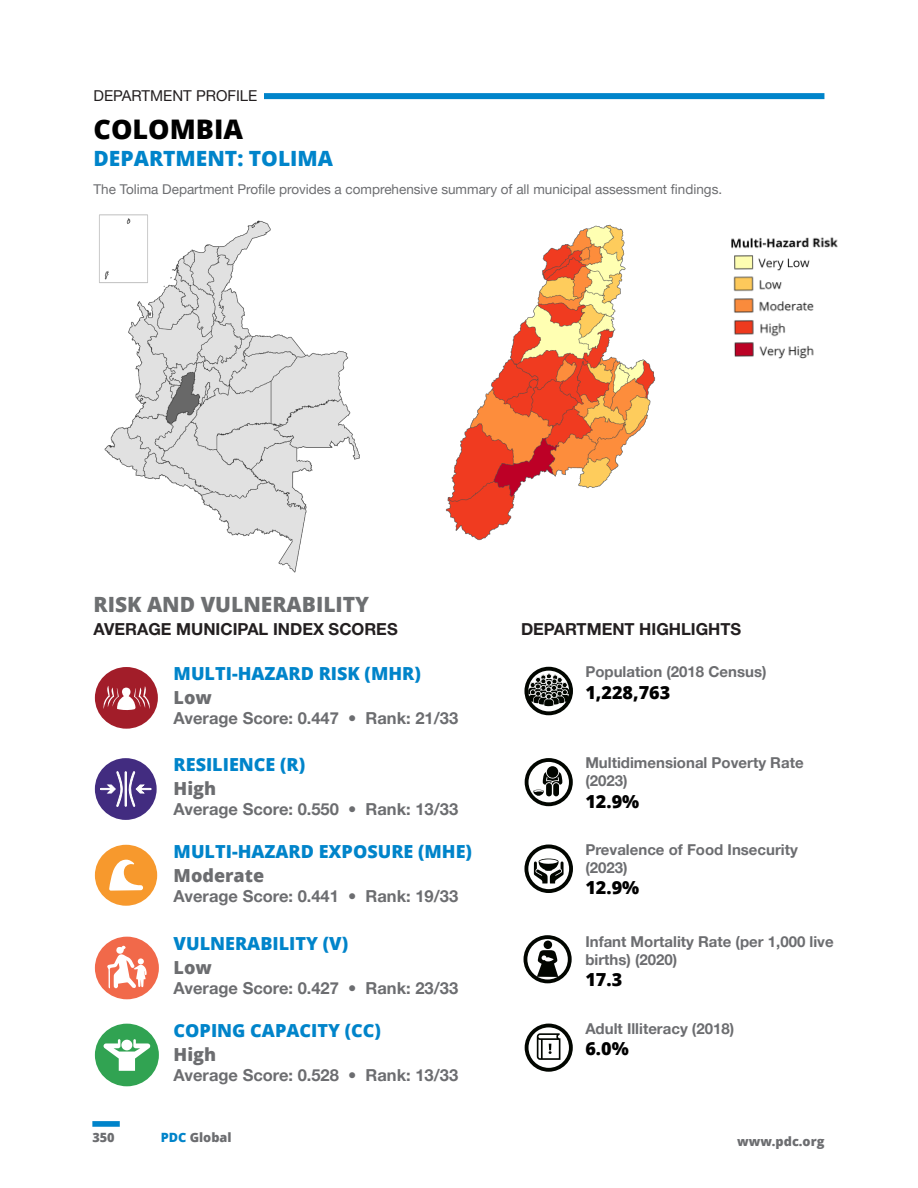
<style>
.page{position:relative;width:918px;height:1188px;background:#fff}
.page>*{position:absolute;margin:0;border:0;box-sizing:border-box;transform-origin:0 0}
.t1{font:800 27px "Open Sans";color:#000}
.t2{font:800 21px "Open Sans";color:#6d6f71}
.t3{font:800 21px "Open Sans";color:#0084ca}
.t4{font:800 18px "Open Sans";color:#0084ca}
.t5{font:800 18px "Open Sans";color:#000}
.t6{font:800 18px "Open Sans";color:#6c6d70}
.t7{font:700 16.5px "Helvetica Neue LT Pro";color:#6c6d70}
.t8{font:700 16.5px "Helvetica Neue LT Pro";color:#231f20}
.t9{font:700 15px/18px "Helvetica Neue LT Pro";color:#6c6d70}
.t10{font:15px "Helvetica Neue LT Pro";color:#231f20}
.t11{font:13.5px "Helvetica Neue LT Pro";color:#6c6d70}
.t12{font:800 12.75px "Open Sans";color:#6c6d70}
.s1{color:#0084ca}
</style>
<div class="page">
<div style="left:264px;top:93px;width:560px;height:6px;background:#0084ca"></div>
<div style="left:92px;top:1121px;width:28px;height:6px;background:#0084ca"></div>
<div style="left:95px;top:667px;width:63px;height:62px;background:#a21d29;border-radius:50%"></div>
<svg style="left:103px;top:686px;width:47px;height:24px"></svg>
<svg style="left:524px;top:667px;width:49px;height:48px"></svg>
<div style="left:95px;top:758px;width:62px;height:62px;background:#422c80;border-radius:50%"></div>
<svg style="left:100px;top:771px;width:52px;height:36px"></svg>
<svg style="left:525px;top:758px;width:48px;height:48px"></svg>
<div style="left:95px;top:845px;width:62px;height:61px;background:#f7992d;border-radius:50%"></div>
<svg style="left:109px;top:860px;width:34px;height:31px"></svg>
<svg style="left:524px;top:845px;width:49px;height:48px"></svg>
<div style="left:95px;top:937px;width:64px;height:62px;background:#f1694a;border-radius:50%"></div>
<svg style="left:107px;top:945px;width:40px;height:43px"></svg>
<svg style="left:524px;top:936px;width:48px;height:47px"></svg>
<div style="left:95px;top:1024px;width:64px;height:62px;background:#31a352;border-radius:50%"></div>
<svg style="left:104px;top:1039px;width:46px;height:32px"></svg>
<svg style="left:525px;top:1024px;width:48px;height:48px"></svg>
<img style="left:99px;top:214px;width:261px;height:358px">
<img style="left:445px;top:224px;width:211px;height:317px">
<img style="left:731px;top:237px;width:107px;height:122px">
<p class="t10" style="left:94px;top:86px;width:165px">DEPARTMENT PROFILE</p>
<h1 class="t1" style="left:94px;top:108px;width:151px">COLOMBIA</h1>
<h2 class="t3" style="left:94px;top:142px;width:241px">DEPARTMENT: TOLIMA</h2>
<p class="t11" style="left:94px;top:181px;width:630px">The Tolima Department Profile provides a comprehensive summary of all municipal assessment findings.</p>
<h2 class="t2" style="left:94px;top:589px;width:277px">RISK AND VULNERABILITY</h2>
<p class="t8" style="left:94px;top:619px;width:306px">AVERAGE MUNICIPAL INDEX SCORES</p>
<p class="t8" style="left:521px;top:619px;width:222px">DEPARTMENT HIGHLIGHTS</p>
<p class="t4" style="left:174px;top:660px;width:249px">MULTI-HAZARD RISK (MHR)</p>
<p class="t6" style="left:174px;top:684px;width:40px">Low</p>
<p class="t7" style="left:174px;top:708px;width:286px">Average Score: 0.447 • Rank: 21/33</p>
<p class="t9" style="left:585px;top:662px;width:183px">Population (2018 Census)</p>
<p class="t5" style="left:585px;top:678px;width:86px">1,228,763</p>
<p class="t4" style="left:174px;top:751px;width:133px">RESILIENCE (R)</p>
<p class="t6" style="left:174px;top:775px;width:44px">High</p>
<p class="t7" style="left:174px;top:799px;width:286px">Average Score: 0.550 • Rank: 13/33</p>
<p class="t4" style="left:174px;top:838px;width:300px">MULTI-HAZARD EXPOSURE (MHE)</p>
<p class="t6" style="left:174px;top:862px;width:92px">Moderate</p>
<p class="t7" style="left:174px;top:886px;width:286px">Average Score: 0.441 • Rank: 19/33</p>
<p class="t4" style="left:174px;top:930px;width:176px">VULNERABILITY (V)</p>
<p class="t6" style="left:174px;top:954px;width:40px">Low</p>
<p class="t7" style="left:174px;top:978px;width:286px">Average Score: 0.427 • Rank: 23/33</p>
<p class="t4" style="left:174px;top:1017px;width:209px">COPING CAPACITY (CC)</p>
<p class="t6" style="left:174px;top:1041px;width:44px">High</p>
<p class="t7" style="left:174px;top:1065px;width:286px">Average Score: 0.528 • Rank: 13/33</p>
<p class="t9" style="left:585px;top:754px;width:220px">Multidimensional Poverty Rate (2023)</p>
<p class="t5" style="left:585px;top:788px;width:55px">12.9%</p>
<p class="t9" style="left:585px;top:840px;width:214px">Prevalence of Food Insecurity (2023)</p>
<p class="t5" style="left:585px;top:874px;width:55px">12.9%</p>
<p class="t9" style="left:585px;top:932px;width:250px">Infant Mortality Rate (per 1,000 live births) (2020)</p>
<p class="t5" style="left:585px;top:966px;width:38px">17.3</p>
<p class="t9" style="left:585px;top:1019px;width:150px">Adult Illiteracy (2018)</p>
<p class="t5" style="left:585px;top:1035px;width:45px">6.0%</p>
<p class="t12" style="left:92px;top:1128px;width:24px">350</p>
<p class="t12" style="left:161px;top:1128px;width:72px"><span class="s1">PDC</span> Global</p>
<p class="t12" style="left:737px;top:1132px;width:89px">www.pdc.org</p>
</div>
